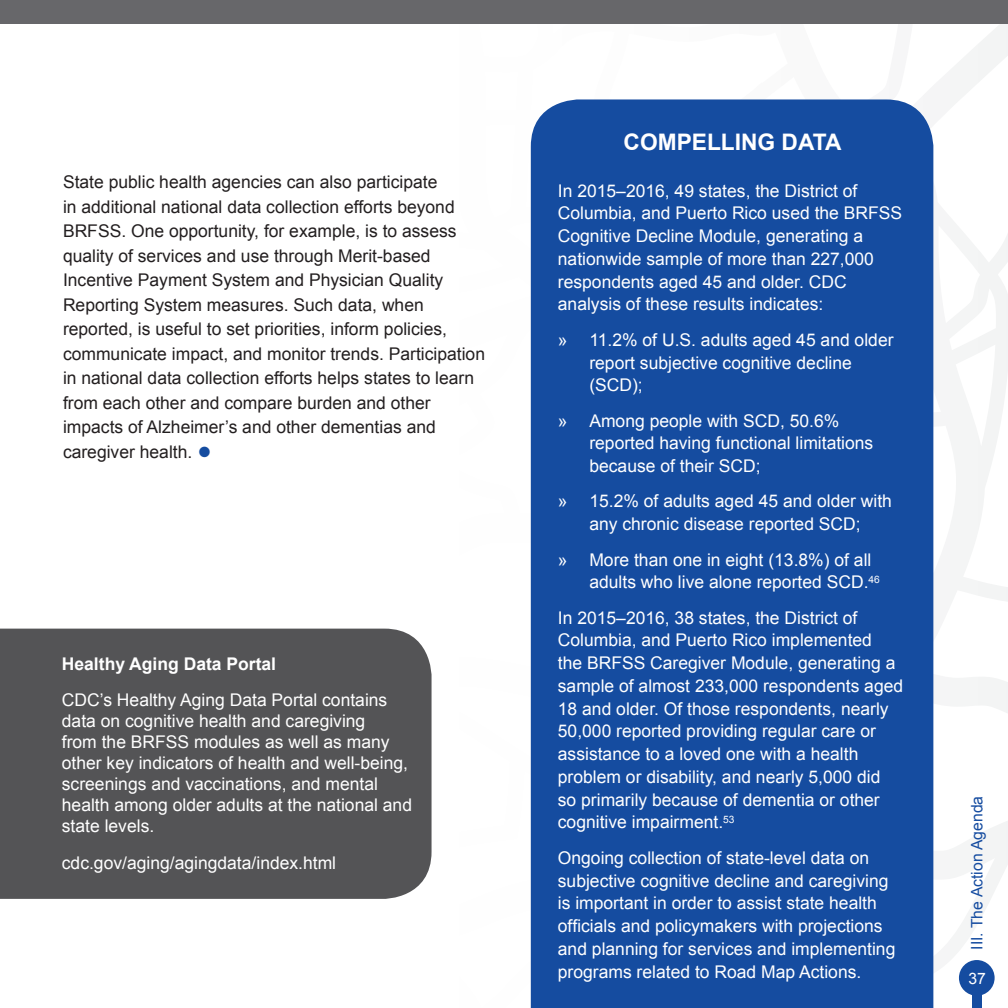
<style>
.page{position:relative;width:1008px;height:1008px;background:#fff}
.page>*{position:absolute;margin:0;border:0;box-sizing:border-box;transform-origin:0 0}
.t1{font:42px "Arial";color:#154ca0}
.t2{font:700 22.75px "Arial";color:#fff}
.t3{font:17.5px/22.8px "Arial";color:#fff}
.t4{font:17.5px/24.5px "Arial";color:#231f20}
.t5{font:700 17.5px "Arial";color:#fff}
.t6{font:15.75px "Arial";color:#154ca0}
.t7{font:15.75px "Arial";color:#fff}
</style>
<div class="page">
<div style="left:959px;top:960px;width:36px;height:36px;background:#154ca0;border-radius:50%"></div>
<div style="left:972px;top:992px;width:10px;height:16px;background:#154ca0"></div>
<div style="left:0;top:0;width:1008px;height:23px;background:#67676a"></div>
<div style="left:0;top:629px;width:432px;height:270px;background:#545456"></div>
<div style="left:531px;top:99px;width:402px;height:909px;background:#154ca0"></div>
<p class="t4" style="left:63px;top:170px;width:424px">State public health agencies can also participate<br>in additional national data collection efforts beyond BRFSS. One opportunity, for example, is to assess quality of services and use through Merit-based Incentive Payment System and Physician Quality Reporting System measures. Such data, when reported, is useful to set priorities, inform policies, communicate impact, and monitor trends. Participation in national data collection efforts helps states to learn from each other and compare burden and other impacts of Alzheimer’s and other dementias and caregiver health.</p>
<h1 class="t1" style="left:197px;top:424px;width:16px">•</h1>
<p class="t5" style="left:62px;top:652px;width:216px">Healthy Aging Data Portal</p>
<p class="t3" style="left:62px;top:690px;width:352px;line-height:21px">CDC’s Healthy Aging Data Portal contains data on cognitive health and caregiving<br>from the BRFSS modules as well as many other key indicators of health and well-being, screenings and vaccinations, and mental health among older adults at the national and state levels.</p>
<p class="t3" style="left:62px;top:852px;width:276px">cdc.gov/aging/agingdata/index.html</p>
<p class="t2" style="left:624px;top:127px;width:219px">COMPELLING DATA</p>
<p class="t3" style="left:558px;top:179px;width:346px">In 2015–2016, 49 states, the District of Columbia, and Puerto Rico used the BRFSS Cognitive Decline Module, generating a nationwide sample of more than 227,000 respondents aged 45 and older. CDC analysis of these results indicates:</p>
<p class="t3" style="left:589px;top:328px;width:306px">11.2% of U.S. adults aged 45 and older report subjective cognitive decline (SCD);</p>
<p class="t3" style="left:589px;top:409px;width:286px">Among people with SCD, 50.6% reported having functional limitations because of their SCD;</p>
<p class="t3" style="left:589px;top:490px;width:304px">15.2% of adults aged 45 and older with any chronic disease reported SCD;</p>
<p class="t3" style="left:589px;top:548px;width:292px">More than one in eight (13.8%) of all adults who live alone reported SCD.<sup>46</sup></p>
<p class="t3" style="left:558px;top:606px;width:347px">In 2015–2016, 38 states, the District of Columbia, and Puerto Rico implemented<br>the BRFSS Caregiver Module, generating a sample of almost 233,000 respondents aged 18 and older. Of those respondents, nearly 50,000 reported providing regular care or assistance to a loved one with a health problem or disability, and nearly 5,000 did so primarily because of dementia or other cognitive impairment.<sup>53</sup></p>
<p class="t3" style="left:558px;top:846px;width:339px">Ongoing collection of state-level data on subjective cognitive decline and caregiving is important in order to assist state health officials and policymakers with projections and planning for services and implementing programs related to Road Map Actions.</p>
<p class="t3" style="left:558px;top:328px;width:11px">»</p>
<p class="t3" style="left:558px;top:409px;width:11px">»</p>
<p class="t3" style="left:558px;top:490px;width:11px">»</p>
<p class="t3" style="left:558px;top:548px;width:11px">»</p>
<p class="t6" style="left:967px;top:950px;width:155px;rotate:-90deg">III. The Action Agenda</p>
<p class="t7" style="left:968px;top:968px;width:19px">37</p>
</div>
